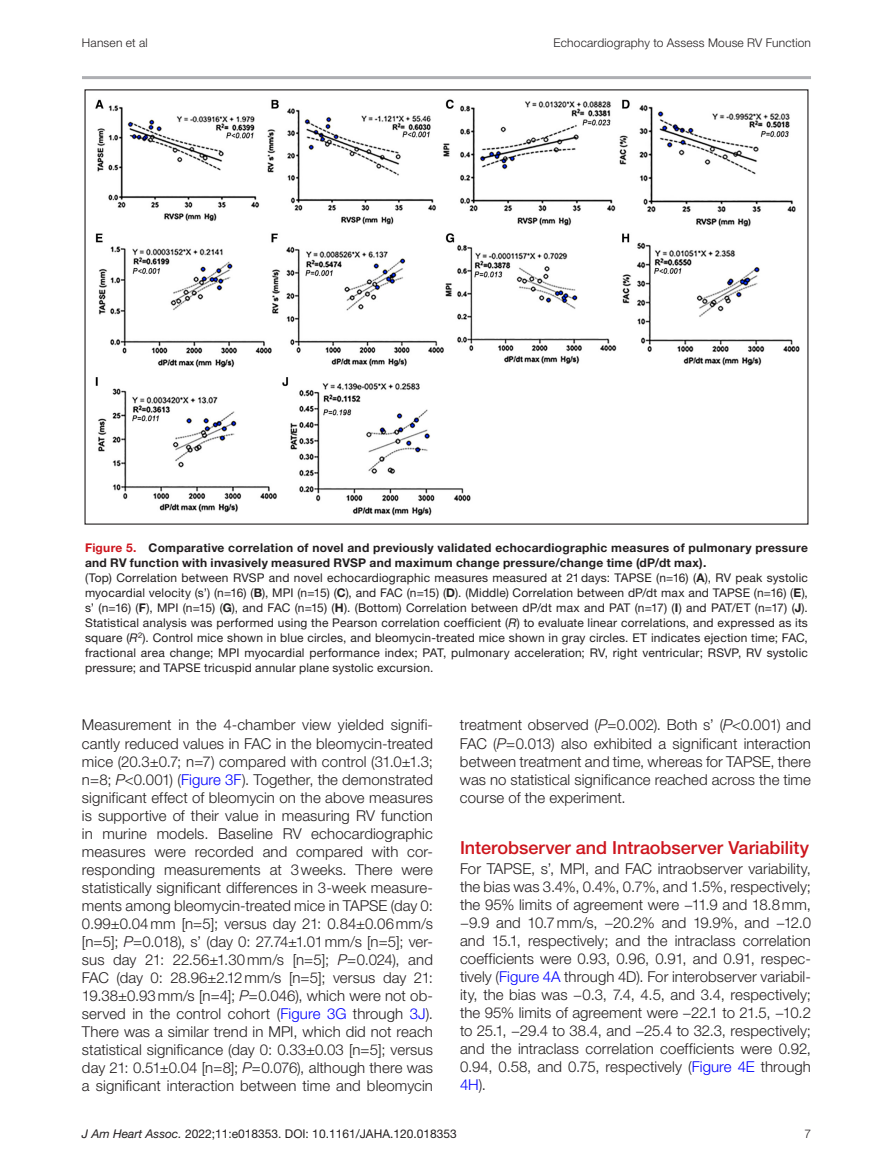
<style>
.page{position:relative;width:893px;height:1174px;background:#fff}
.page>*{position:absolute;margin:0;border:0;box-sizing:border-box;transform-origin:0 0}
.t1{font:500 18px "Helvetica Neue LT Std";color:#cd151d}
.t2{font:300 15px/18px "Helvetica Neue LT Std";letter-spacing:.005em;color:#231f20;text-align:justify}
.t3{font:12px/15px "Helvetica Neue LT Std";letter-spacing:.015em;color:#231f20}
.t4{font:300 12px "Helvetica Neue LT Std";letter-spacing:.015em;color:#231f20}
.s1{font-weight:700;color:#cd151d}
.s2{font-weight:700}
.s3{font-style:italic}
.s4{color:#00f}
</style>
<div class="page">
<hr style="left:82px;top:76px;width:729px;height:3px;background:#aeafb3">
<img style="left:95px;top:99px;width:704px;height:416px">
<p class="t4" style="left:82px;top:35px;width:67px">Hansen et al</p>
<p class="t4" style="left:554px;top:35px;width:259px">Echocardiography to Assess Mouse RV Function</p>
<p class="t3" style="left:85px;top:540px;width:724px"><span class="s1">Figure 5.</span> <span class="s2">Comparative correlation of novel and previously validated echocardiographic measures of pulmonary pressure and RV function with invasively measured RVSP and maximum change pressure/change time (dP/dt max).<br></span>(Top) Correlation between RVSP and novel echocardiographic measures measured at 21days: TAPSE (n=16) (<span class="s2">A</span>), RV peak systolic myocardial velocity (s’) (n=16) (<span class="s2">B</span>), MPI (n=15) (<span class="s2">C</span>), and FAC (n=15) (<span class="s2">D</span>). (Middle) Correlation between dP/dt max and TAPSE (n=16) (<span class="s2">E</span>), s’ (n=16) (<span class="s2">F</span>), MPI (n=15) (<span class="s2">G</span>), and FAC (n=15) (<span class="s2">H</span>). (Bottom) Correlation between dP/dt max and PAT (n=17) (<span class="s2">I</span>) and PAT/ET (n=17) (<span class="s2">J</span>).<br>Statistical analysis was performed using the Pearson correlation coefficient (<span class="s3">R</span>) to evaluate linear correlations, and expressed as its square (<span class="s3">R</span><sup>2</sup>). Control mice shown in blue circles, and bleomycin-treated mice shown in gray circles. ET indicates ejection time; FAC, fractional area change; MPI myocardial performance index; PAT, pulmonary acceleration; RV, right ventricular; RSVP, RV systolic pressure; and TAPSE tricuspid annular plane systolic excursion.</p>
<p class="t2" style="left:82px;top:716px;width:353px">Measurement in the 4-chamber view yielded signifi&shy;cantly reduced values in FAC in the bleomycin-treated mice (20.3±0.7; n=7) compared with control (31.0±1.3; n=8; <span class="s3">P</span>&lt;0.001) (<span class="s4">Figure 3F</span>). Together, the demonstrated significant effect of bleomycin on the above measures is supportive of their value in measuring RV function in murine models. Baseline RV echocardiographic measures were recorded and compared with cor&shy;responding measurements at 3weeks. There were statistically significant differences in 3-week measure&shy;ments among bleomycin-treated mice in TAPSE (day 0:<br>0.99±0.04mm [n=5]; versus day 21: 0.84±0.06mm/s [n=5]; <span class="s3">P</span>=0.018), s’ (day 0: 27.74±1.01mm/s [n=5]; ver&shy;sus day 21: 22.56±1.30mm/s [n=5]; <span class="s3">P</span>=0.024), and FAC (day 0: 28.96±2.12mm/s [n=5]; versus day 21:<br>19.38±0.93mm/s [n=4]; <span class="s3">P</span>=0.046), which were not ob&shy;served in the control cohort (<span class="s4">Figure 3G</span> through <span class="s4">3J</span>).<br>There was a similar trend in MPI, which did not reach statistical significance (day 0: 0.33±0.03 [n=5]; versus day 21: 0.51±0.04 [n=8]; <span class="s3">P</span>=0.076), although there was a significant interaction between time and bleomycin</p>
<p class="t2" style="left:460px;top:716px;width:353px">treatment observed (<span class="s3">P</span>=0.002). Both s’ (<span class="s3">P</span>&lt;0.001) and FAC (<span class="s3">P</span>=0.013) also exhibited a significant interaction between treatment and time, whereas for TAPSE, there was no statistical significance reached across the time course of the experiment.</p>
<p class="t1" style="left:460px;top:836px;width:351px">Interobserver and Intraobserver Variability</p>
<p class="t2" style="left:460px;top:859px;width:353px">For TAPSE, s’, MPI, and FAC intraobserver variability, the bias was 3.4%, 0.4%, 0.7%, and 1.5%, respectively; the 95% limits of agreement were −11.9 and 18.8mm, −9.9 and 10.7mm/s, −20.2% and 19.9%, and −12.0 and 15.1, respectively; and the intraclass correlation coefficients were 0.93, 0.96, 0.91, and 0.91, respec&shy;tively (<span class="s4">Figure 4A</span> through 4D). For interobserver variabil&shy;ity, the bias was −0.3, 7.4, 4.5, and 3.4, respectively; the 95% limits of agreement were −22.1 to 21.5, −10.2 to 25.1, −29.4 to 38.4, and −25.4 to 32.3, respectively; and the intraclass correlation coefficients were 0.92, 0.94, 0.58, and 0.75, respectively (<span class="s4">Figure 4E</span> through <span class="s4">4H</span>).</p>
<p class="t3" style="left:82px;top:1126px;width:376px"><span class="s3">J Am Heart Assoc.</span> 2022;11:e018353. DOI: 10.1161/JAHA.120.018353</p>
<p class="t4" style="left:804px;top:1126px;width:8px">7</p>
</div>
